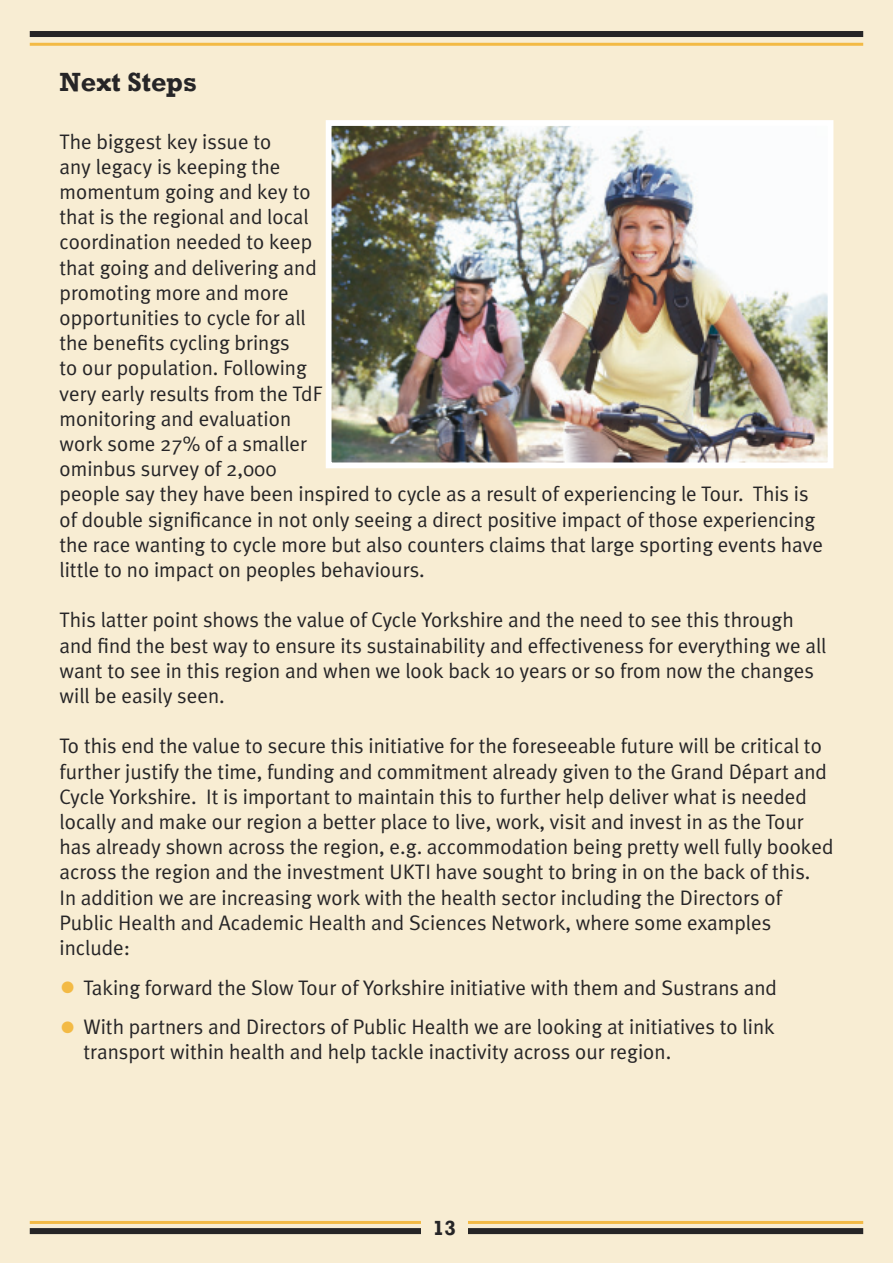
<style>
.page{position:relative;width:893px;height:1263px;background:#f8edd3}
.page>*{position:absolute;margin:0;border:0;box-sizing:border-box;transform-origin:0 0}
.t1{font:700 27px "Rockwell";color:#262527}
.t2{font:21px/25.2px "Meta Plus Normal";color:#262527}
.t3{font:700 21px "Rockwell";color:#262527}
.s1{font-size:33px;color:#f3ba45}
</style>
<div class="page">
<div style="left:30px;top:31px;width:833px;height:6px;background:#262527"></div>
<hr style="left:30px;top:43px;width:833px;height:3px;background:#f3ba45">
<div style="left:30px;top:1228px;width:833px;height:6px;background:#262527"></div>
<hr style="left:30px;top:1221px;width:833px;height:3px;background:#f3ba45">
<div style="left:421px;top:1218px;width:47px;height:28px;background:#f8edd3"></div>
<img style="left:325px;top:120px;width:509px;height:349px">
<p class="t1" style="left:60px;top:66px;width:139px">Next Steps</p>
<p class="t2" style="left:60px;top:128px;width:765px">The biggest key issue to<br>any legacy is keeping the<br>momentum going and key to<br>that is the regional and local<br>coordination needed to keep<br>that going and delivering and<br>promoting more and more<br>opportunities to cycle for all<br>the benefits cycling brings<br>to our population. Following<br>very early results from the TdF<br>monitoring and evaluation<br>work some 27% of a smaller<br>ominbus survey of 2,000<br>people say they have been inspired to cycle as a result of experiencing le Tour. This is of double significance in not only seeing a direct positive impact of those experiencing the race wanting to cycle more but also counters claims that large sporting events have little to no impact on peoples behaviours.</p>
<p class="t2" style="left:60px;top:607px;width:768px">This latter point shows the value of Cycle Yorkshire and the need to see this through and find the best way to ensure its sustainability and effectiveness for everything we all want to see in this region and when we look back 10 years or so from now the changes will be easily seen.</p>
<p class="t2" style="left:60px;top:733px;width:775px">To this end the value to secure this initiative for the foreseeable future will be critical to further justify the time, funding and commitment already given to the Grand Départ and Cycle Yorkshire. It is important to maintain this to further help deliver what is needed locally and make our region a better place to live, work, visit and invest in as the Tour has already shown across the region, e.g. accommodation being pretty well fully booked across the region and the investment UKTI have sought to bring in on the back of this.<br>In addition we are increasing work with the health sector including the Directors of Public Health and Academic Health and Sciences Network, where some examples include:</p>
<p class="t2" style="left:60px;top:974px;width:719px"><span class="s1">•</span> Taking forward the Slow Tour of Yorkshire initiative with them and Sustrans and</p>
<p class="t2" style="left:84px;top:1014px;width:692px;text-indent:-24px"><span class="s1">•</span> With partners and Directors of Public Health we are looking at initiatives to link transport within health and help tackle inactivity across our region.</p>
<p class="t3" style="left:433px;top:1215px;width:25px">13</p>
</div>
